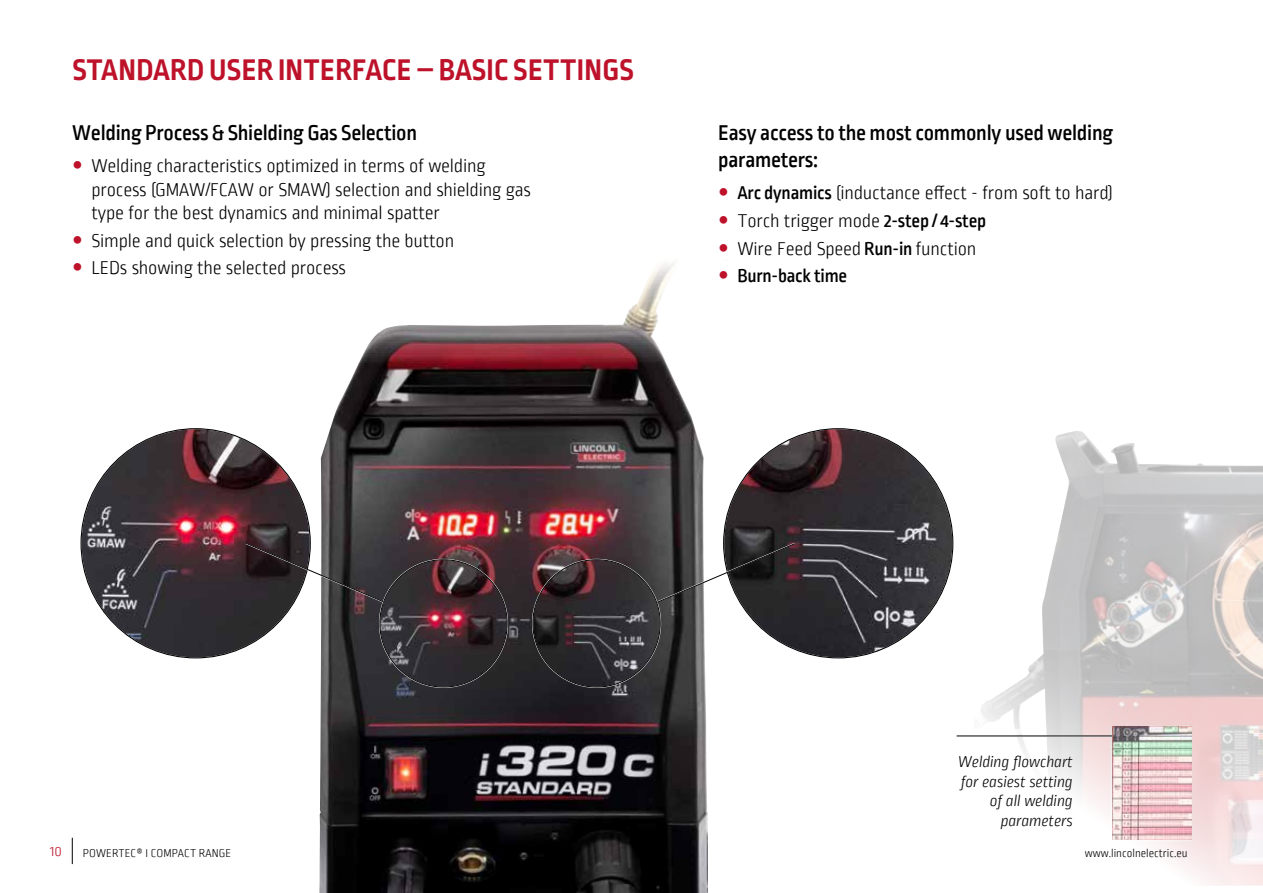
<style>
.page{position:relative;width:1263px;height:893px;background:#fff}
.page>*{position:absolute;margin:0;border:0;box-sizing:border-box;transform-origin:0 0}
.t1{font:700 31.5px "Ropa Sans Pro";letter-spacing:.01em;color:#bd122a}
.t2{font:500 22.5px/27px "Ropa Sans PTT";letter-spacing:-.01em;color:#000}
.t3{font:300 19.5px/27.6px "Ropa Sans PTT";letter-spacing:-.01em;color:#000}
.t4{font:italic 300 16.5px/19.5px "Ropa Sans PTT";letter-spacing:-.01em;color:#000;text-align:right}
.t5{font:300 15px "Ropa Sans PTT";color:#bd122a}
.t6{font:300 12px "Ropa Sans PTT";letter-spacing:.005em;color:#000}
.s1{font-weight:500}
</style>
<div class="page">
<img style="left:723px;top:428px;width:230px;height:230px;border-radius:115px">
<img style="left:81px;top:428px;width:230px;height:230px;border-radius:115px">
<img style="left:319px;top:264px;width:409px;height:629px">
<hr style="left:1262px;top:327px;width:1px;height:566px;background:#ededed">
<svg style="left:655px;top:542px;width:141px;height:62px"></svg>
<svg style="left:244px;top:542px;width:141px;height:62px;background:#4b4749"></svg>
<img style="left:974px;top:431px;width:289px;height:462px">
<hr style="left:957px;top:736px;width:160px;height:1px;background:#000">
<img style="left:1113px;top:726px;width:79px;height:114px">
<svg style="left:72px;top:838px;width:1px;height:26px"></svg>
<svg style="left:720px;top:271px;width:8px;height:12px"></svg>
<h1 class="t1" style="left:72px;top:52px;width:563px">STANDARD USER INTERFACE – BASIC SETTINGS</h1>
<p class="t2" style="left:72px;top:121px;width:346px">Welding Process &amp; Shielding Gas Selection</p>
<p class="t3" style="left:91px;top:155px;width:441px;line-height:23.4px">Welding characteristics optimized in terms of welding process (GMAW/FCAW or SMAW) selection and shielding gas type for the best dynamics and minimal spatter</p>
<p class="t3" style="left:91px;top:228px;width:364px">Simple and quick selection by pressing the button<br>LEDs showing the selected process</p>
<p class="t2" style="left:718px;top:121px;width:396px">Easy access to the most commonly used welding parameters:</p>
<p class="t3" style="left:737px;top:180px;width:377px"><span class="s1">Arc dynamics</span> (inductance effect - from soft to hard)<br>Torch trigger mode <span class="s1">2-step / 4-step<br></span>Wire Feed Speed <span class="s1">Run-in</span> function<br><span class="s1">Burn-back time</span></p>
<p class="t4" style="left:958px;top:753px;width:116px">Welding flowchart for easiest setting of all welding parameters</p>
<p class="t5" style="left:50px;top:843px;width:13px">10</p>
<p class="t6" style="left:83px;top:847px;width:150px">POWERTEC® I COMPACT RANGE</p>
<p class="t6" style="left:1085px;top:847px;width:104px">www.lincolnelectric.eu</p>
</div>
